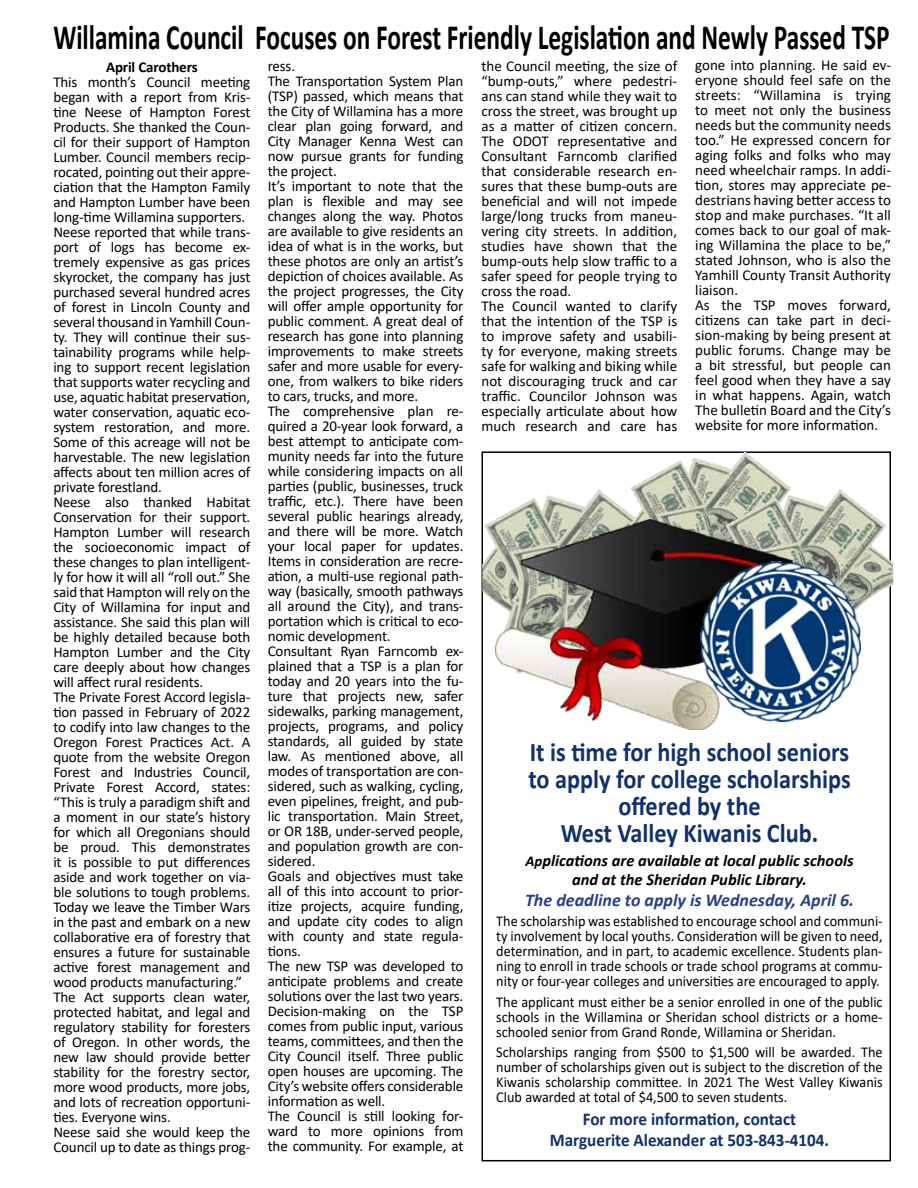
<style>
.page{position:relative;width:918px;height:1188px;background:#fff}
.page>*{position:absolute;margin:0;border:0;box-sizing:border-box;transform-origin:0 0}
.t1{font:700 35.7px "Calibri";color:#000;scale:.71 1}
.t2{font:700 27px/27px "Calibri";color:#0f3071;text-align:center;scale:.9 1}
.t3{font:700 18px/20.4px "Calibri";color:#0f3071;text-align:center;scale:.95 1}
.t4{font:italic 700 18px "Calibri";color:#25408f}
.t5{font:italic 700 16.5px/18.9px "Calibri";color:#000;text-align:center}
.t6{font:15px/15px "Calibri";letter-spacing:-.01em;color:#000}
.t7{font:15px/15px "Calibri";letter-spacing:-.01em;color:#000;text-align:justify;scale:.95 1}
.t8{font:700 15px "Calibri";letter-spacing:-.01em;color:#000}
.s1{font-size:15px}
</style>
<div class="page">
<img style="left:482px;top:489px;width:136px;height:185px">
<img style="left:618px;top:452px;width:204px;height:67px">
<img style="left:713px;top:489px;width:180px;height:185px">
<img style="left:496px;top:519px;width:307px;height:210px">
<img style="left:701px;top:562px;width:159px;height:159px">
<h1 class="t1" style="left:53px;top:12px;width:1179px">Willamina Council Focuses on Forest Friendly Legislation and Newly Passed TSP</h1>
<p class="t6" style="left:695px;top:58px;width:197px">gone into planning. He said ev&shy;eryone should feel safe on the streets: “Willamina is trying to meet not only the business needs but the community needs too.” He expressed concern for aging folks and folks who may need wheelchair ramps. In addi&shy;tion, stores may appreciate pe&shy;destrians having better access to stop and make purchases. “It all comes back to our goal of mak&shy;ing Willamina the place to be,” stated Johnson, who is also the<br>Yamhill County Transit Authority liaison.<br>As the TSP moves forward, citizens can take part in deci&shy;sion-making by being present at public forums. Change may be a bit stressful, but people can feel good when they have a say in what happens. Again, watch<br>The bulletin Board and the City’s website for more information.</p>
<p class="t6" style="left:268px;top:59px;width:197px">ress.<br>The Transportation System Plan (TSP) passed, which means that the City of Willamina has a more clear plan going forward, and<br>City Manager Kenna West can now pursue grants for funding the project.<br>It’s important to note that the plan is flexible and may see changes along the way. Photos are available to give residents an idea of what is in the works, but these photos are only an artist’s depiction of choices available. As the project progresses, the City will offer ample opportunity for public comment. A great deal of research has gone into planning improvements to make streets safer and more usable for every&shy;one, from walkers to bike riders to cars, trucks, and more.<br>The comprehensive plan re&shy;quired a 20-year look forward, a best attempt to anticipate com&shy;munity needs far into the future while considering impacts on all parties (public, businesses, truck traffic, etc.). There have been several public hearings already, and there will be more. Watch your local paper for updates.<br>Items in consideration are recre&shy;ation, a multi-use regional path&shy;way (basically, smooth pathways all around the City), and trans&shy;portation which is critical to eco&shy;nomic development.<br>Consultant Ryan Farncomb ex&shy;plained that a TSP is a plan for today and 20 years into the fu&shy;ture that projects new, safer sidewalks, parking management, projects, programs, and policy standards, all guided by state law. As mentioned above, all modes of transportation are con&shy;sidered, such as walking, cycling, even pipelines, freight, and pub&shy;lic transportation. Main Street, or OR 18B, under-served people, and population growth are con&shy;sidered.<br>Goals and objectives must take all of this into account to prior&shy;itize projects, acquire funding, and update city codes to align with county and state regula&shy;tions.<br>The new TSP was developed to anticipate problems and create solutions over the last two years.<br>Decision-making on the TSP comes from public input, various teams, committees, and then the<br>City Council itself. Three public open houses are upcoming. The<br>City’s website offers considerable information as well.<br>The Council is still looking for&shy;ward to more opinions from the community. For example, at</p>
<p class="t6" style="left:481px;top:58px;width:197px">the Council meeting, the size of “bump-outs,” where pedestri&shy;ans can stand while they wait to cross the street, was brought up as a matter of citizen concern.<br>The ODOT representative and<br>Consultant Farncomb clarified that considerable research en&shy;sures that these bump-outs are beneficial and will not impede large/long trucks from maneu&shy;vering city streets. In addition, studies have shown that the bump-outs help slow traffic to a safer speed for people trying to cross the road.<br>The Council wanted to clarify that the intention of the TSP is to improve safety and usabili&shy;ty for everyone, making streets safe for walking and biking while not discouraging truck and car traffic. Councilor Johnson was especially articulate about how much research and care has</p>
<p class="t8" style="left:106px;top:56px;width:93px">April Carothers</p>
<p class="t6" style="left:53px;top:74px;width:199px">This month’s Council meeting began with a report from Kris&shy;tine Neese of Hampton Forest<br>Products. She thanked the Coun&shy;cil for their support of Hampton<br>Lumber. Council members recip&shy;rocated, pointing out their appre&shy;ciation that the Hampton Family and Hampton Lumber have been long-time Willamina supporters.<br>Neese reported that while trans&shy;port of logs has become ex&shy;tremely expensive as gas prices skyrocket, the company has just purchased several hundred acres of forest in Lincoln County and several thousand in Yamhill Coun&shy;ty. They will continue their sus&shy;tainability programs while help&shy;ing to support recent legislation that supports water recycling and use, aquatic habitat preservation, water conservation, aquatic eco&shy;system restoration, and more.<br>Some of this acreage will not be harvestable. The new legislation affects about ten million acres of private forestland.<br>Neese also thanked Habitat<br>Conservation for their support.<br>Hampton Lumber will research the socioeconomic impact of these changes to plan intelligent&shy;ly for how it will all “roll out.” She said that Hampton will rely on the<br>City of Willamina for input and assistance. She said this plan will be highly detailed because both<br>Hampton Lumber and the City care deeply about how changes will affect rural residents.<br>The Private Forest Accord legisla&shy;tion passed in February of 2022 to codify into law changes to the<br>Oregon Forest Practices Act. A quote from the website Oregon<br>Forest and Industries Council,<br>Private Forest Accord, states: “This is truly a paradigm shift and a moment in our state’s history for which all Oregonians should be proud. This demonstrates it is possible to put differences aside and work together on via&shy;ble solutions to tough problems.<br>Today we leave the Timber Wars in the past and embark on a new collaborative era of forestry that ensures a future for sustainable active forest management and wood products manufacturing.”<br>The Act supports clean water, protected habitat, and legal and regulatory stability for foresters of Oregon. In other words, the new law should provide better stability for the forestry sector, more wood products, more jobs, and lots of recreation opportuni&shy;ties. Everyone wins.<br>Neese said she would keep the<br>Council up to date as things prog-</p>
<h2 class="t2" style="left:528px;top:739px;width:360px">It is time for high school seniors to apply for college scholarships offered by the<br>West Valley Kiwanis Club.</h2>
<p class="t5" style="left:525px;top:851px;width:330px"><span class="s1">Ap</span>plications are available at local public schools and at the Sheridan Public Library.</p>
<p class="t4" style="left:525px;top:887px;width:330px">The deadline to apply is Wednesday, April 6.</p>
<p class="t7" style="left:496px;top:913px;width:408px">The scholarship was established to encourage school and communi&shy;ty involvement by local youths. Consideration will be given to need, determination, and in part, to academic excellence. Students plan&shy;ning to enroll in trade schools or trade school programs at commu&shy;nity or four-year colleges and universities are encouraged to apply.</p>
<p class="t7" style="left:496px;top:994px;width:408px">The applicant must either be a senior enrolled in one of the public schools in the Willamina or Sheridan school districts or a home&shy;schooled senior from Grand Ronde, Willamina or Sheridan.</p>
<p class="t7" style="left:496px;top:1044px;width:408px">Scholarships ranging from $500 to $1,500 will be awarded. The number of scholarships given out is subject to the discretion of the Kiwanis scholarship committee. In 2021 The West Valley Kiwanis Club awarded at total of $4,500 to seven students.</p>
<p class="t3" style="left:550px;top:1109px;width:295px">For more information, contact<br>Marguerite Alexander at 503-843-4104.</p>
</div>
